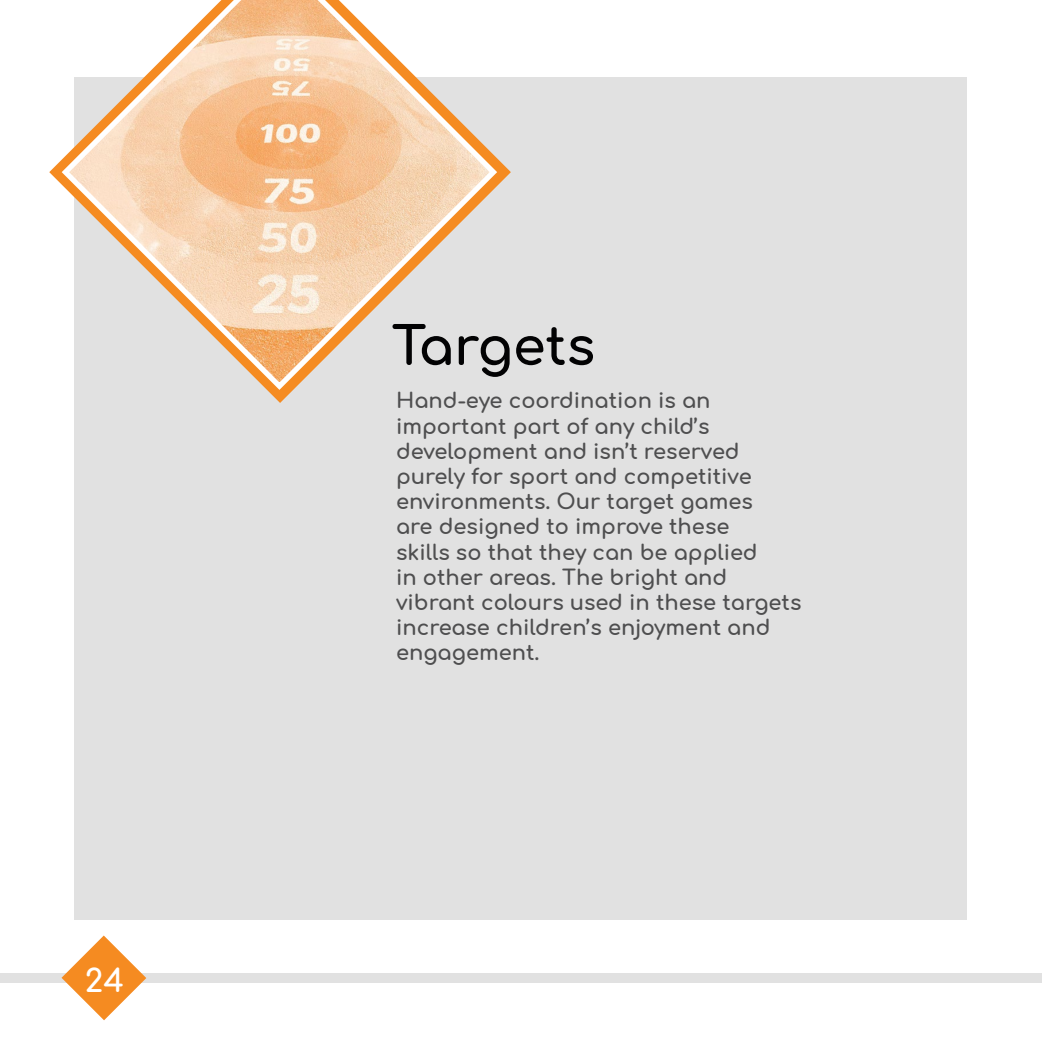
<style>
.page{position:relative;width:1042px;height:1042px;background:#e1e1e1}
.page>*{position:absolute;margin:0;border:0;box-sizing:border-box;transform-origin:0 0}
.t1{font:700 52.5px "Comfortaa";color:#020203}
.t2{font:700 31.5px "Comfortaa";color:#fff}
.t3{font:700 21px/25.2px "Comfortaa";color:#4e4e4f}
</style>
<div class="page">
<div style="left:967px;top:1px;width:75px;height:919px;background:#fff"></div>
<div style="left:0;top:1px;width:74px;height:919px;background:#fff"></div>
<div style="left:0;top:0;width:1042px;height:76px;background:#fff"></div>
<div style="left:0;top:920px;width:1042px;height:122px;background:#fff"></div>
<div style="left:0;top:973px;width:1042px;height:10px;background:#e1e1e1"></div>
<hr style="left:1041px;top:0;width:1px;height:1042px;background:#e1e1e1">
<svg style="left:58px;top:0;width:443px;height:393px"></svg>
<svg style="left:62px;top:935px;width:84px;height:85px"></svg>
<h2 class="t2" style="left:85px;top:964px;width:41px">24</h2>
<h1 class="t1" style="left:392px;top:319px;width:205px">Targets</h1>
<p class="t3" style="left:396px;top:389px;width:407px">Hand-eye coordination is an important part of any child’s development and isn’t reserved purely for sport and competitive environments. Our target games<br>are designed to improve these<br>skills so that they can be applied<br>in other areas. The bright and vibrant colours used in these targets increase children’s enjoyment and engagement.</p>
</div>
